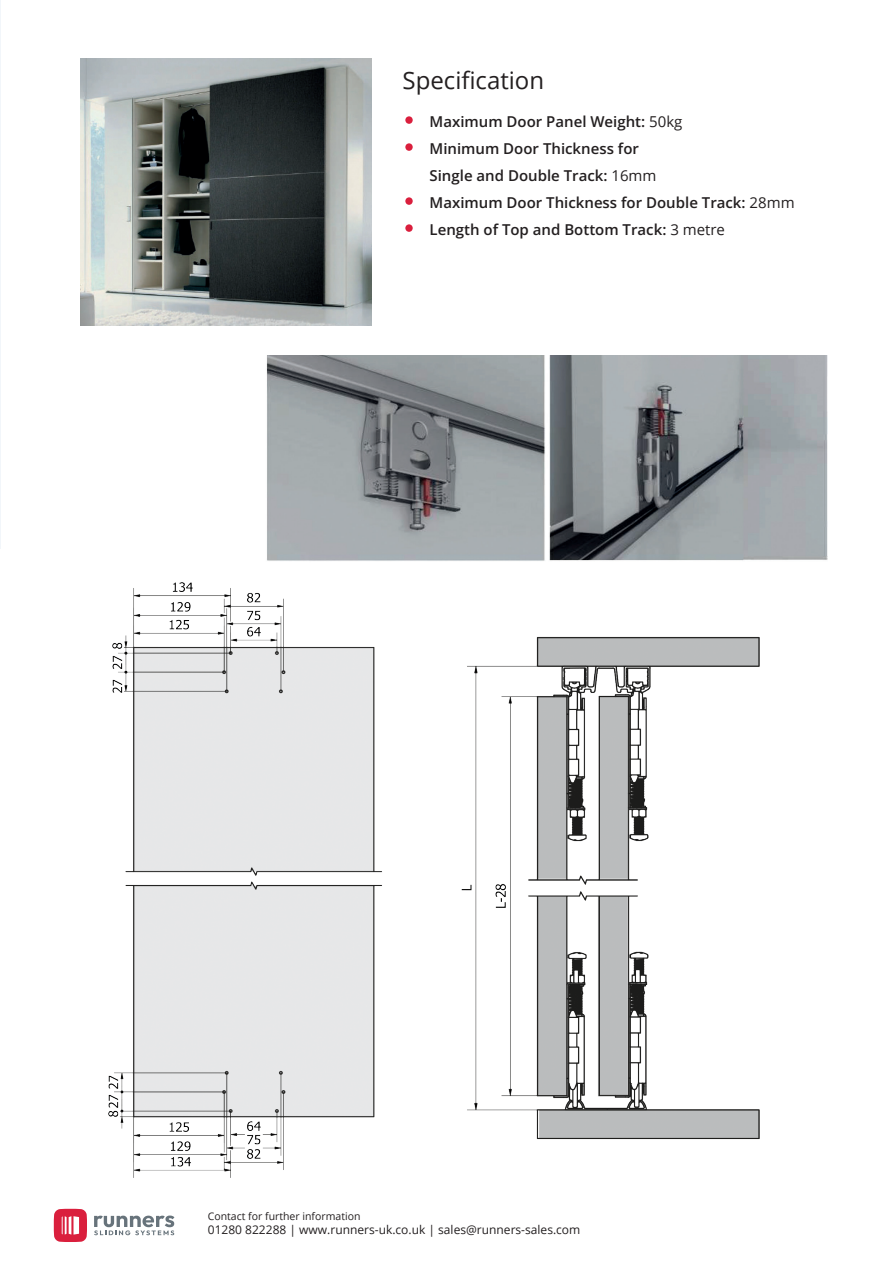
<style>
.page{position:relative;width:893px;height:1263px;background:#fff}
.page>*{position:absolute;margin:0;border:0;box-sizing:border-box;transform-origin:0 0}
.t1{font:60px "Poppins";color:#da1f3d}
.Runners_sales_sheet_main_title{font:24px "Open Sans";color:#231f20}
.t2{font:15px/27px "Open Sans";color:#231f20}
.t3{font:12px "Open Sans";color:#231f20}
.t4{font:10.5px "Open Sans";color:#231f20}
.s1{font-style:inherit}
</style>
<div class="page">
<hr style="left:0;top:0;width:1px;height:549px;background:#e5edf5">
<img style="left:81px;top:59px;width:290px;height:266px">
<img style="left:266px;top:355px;width:561px;height:206px">
<img style="left:108px;top:583px;width:274px;height:594px">
<img style="left:461px;top:636px;width:298px;height:503px">
<svg style="left:54px;top:1209px;width:33px;height:33px"></svg>
<svg style="left:94px;top:1215px;width:80px;height:20px"></svg>
<p class="Runners_sales_sheet_main_title" style="left:403px;top:64px;width:143px">Specification</p>
<p class="t1" style="left:403px;top:85px;width:14px">·</p>
<p class="t2" style="left:430px;top:108px;width:254px">Maximum Door Panel Weight: <span class="s1">50kg</span></p>
<p class="t1" style="left:403px;top:112px;width:14px">·</p>
<p class="t2" style="left:430px;top:135px;width:228px">Minimum Door Thickness for<br>Single and Double Track: <span class="s1">16mm</span></p>
<p class="t1" style="left:403px;top:166px;width:14px">·</p>
<p class="t2" style="left:430px;top:189px;width:367px">Maximum Door Thickness for Double Track: <span class="s1">28mm</span></p>
<p class="t1" style="left:403px;top:193px;width:14px">·</p>
<p class="t2" style="left:430px;top:216px;width:297px">Length of Top and Bottom Track: <span class="s1">3 metre</span></p>
<p class="t4" style="left:208px;top:1209px;width:154px">Contact for further information</p>
<p class="t3" style="left:208px;top:1222px;width:374px">01280 822288 | www.runners-uk.co.uk | sales@runners-sales.com</p>
</div>
